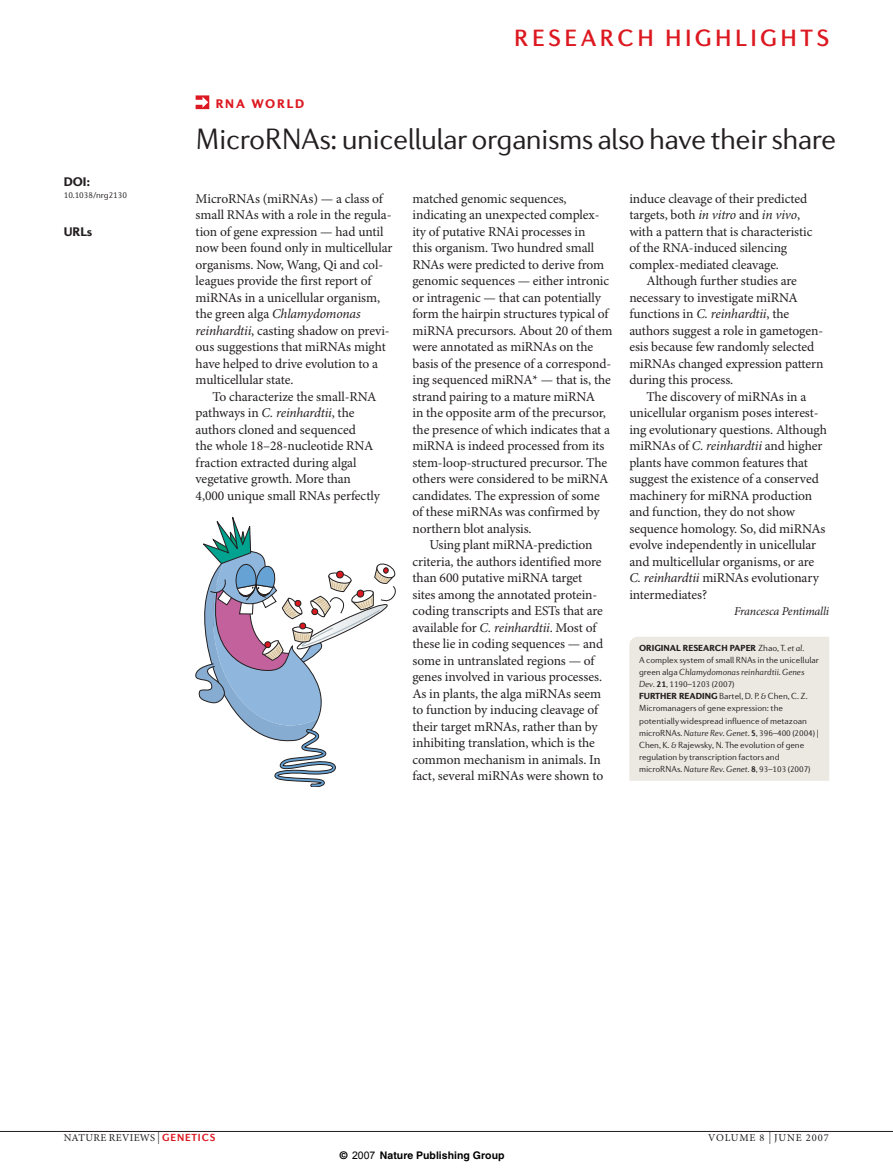
<style>
.page{position:relative;width:893px;height:1174px;background:#fff}
.page>*{position:absolute;margin:0;border:0;box-sizing:border-box;transform-origin:0 0}
.t1{font:300 30px "Diverda Sans LT Std";letter-spacing:-.02em;color:#231f20}
.t2{font:500 24px "Diverda Sans LT Std";letter-spacing:.14em;color:#dc1820}
.t3{font:13.5px/16.5px "Minion Pro";letter-spacing:-.005em;color:#231f20}
.t4{font:900 12.75px "Diverda Sans LT Std";letter-spacing:-.005em;color:#231f20}
.t5{font:900 12.75px "Diverda Sans LT Std";letter-spacing:.14em;color:#dc1820}
.t6{font:italic 12px "Minion Pro";letter-spacing:-.015em;color:#231f20}
.t7{font:700 10.5px "Helvetica";color:#000}
.t8{font:10.5px "Minion Pro";letter-spacing:.03em;color:#231f20}
.t9{font:10.5px "Minion Pro";letter-spacing:.085em;color:#231f20}
.t10{font:300 9px/12px "Diverda Sans LT Std";letter-spacing:-.005em;color:#231f20}
.s1{font-style:italic}
.s2{font-weight:900}
.s3{font-weight:700}
.s4{font-size:12px}
.s5{font-family:"Diverda Sans LT Std";font-weight:700;color:#dc1820}
.s6{font-family:"Arial";font-weight:400}
</style>
<div class="page">
<svg style="left:196px;top:517px;width:199px;height:270px"></svg>
<hr style="left:0;top:1131px;width:893px;height:1px;background:#231f20">
<div style="left:629px;top:637px;width:200px;height:144px;background:#ece8e2"></div>
<svg style="left:196px;top:95px;width:13px;height:14px"></svg>
<h2 class="t2" style="left:514px;top:29px;width:316px">RESEARCH HIGHLIGHTS</h2>
<p class="t4" style="left:64px;top:177px;width:28px">DOI:</p>
<p class="t10" style="left:64px;top:190px;width:65px">10.1038/nrg2130</p>
<p class="t4" style="left:64px;top:227px;width:30px">URLs</p>
<p class="t5" style="left:216px;top:98px;width:90px">RNA WORLD</p>
<h1 class="t1" style="left:196px;top:128px;width:642px">MicroRNAs: unicellular organisms also have their share</h1>
<p class="t3" style="left:196px;top:191px;width:198px">MicroRNAs (miRNAs) — a class of small RNAs with a role in the regula&shy;tion of gene expression — had until now been found only in multicellular organisms. Now, Wang, Qi and col&shy;leagues provide the first report of miRNAs in a unicellular organism, the green alga <span class="s1">Chlamydomonas reinhardtii</span>, casting shadow on previ&shy;ous suggestions that miRNAs might have helped to drive evolution to a multicellular state.</p>
<p class="t3" style="left:196px;top:389px;width:186px;text-indent:17px">To characterize the small-RNA pathways in <span class="s1">C. reinhardtii</span>, the authors cloned and sequenced<br>the whole 18–28-nucleotide RNA fraction extracted during algal vegetative growth. More than<br>4,000 unique small RNAs perfectly</p>
<p class="t3" style="left:412px;top:191px;width:201px">matched genomic sequences, indicating an unexpected complex&shy;ity of putative RNAi processes in<br>this organism. Two hundred small RNAs were predicted to derive from genomic sequences — either intronic or intragenic — that can potentially form the hairpin structures typical of miRNA precursors. About 20 of them were annotated as miRNAs on the basis of the presence of a correspond&shy;ing sequenced miRNA* — that is, the strand pairing to a mature miRNA<br>in the opposite arm of the precursor, the presence of which indicates that a miRNA is indeed processed from its stem-loop-structured precursor. The others were considered to be miRNA candidates. The expression of some of these miRNAs was confirmed by northern blot analysis.</p>
<p class="t3" style="left:412px;top:538px;width:192px;text-indent:17px">Using plant miRNA-prediction criteria, the authors identified more than 600 putative miRNA target sites among the annotated protein&shy;coding transcripts and ESTs that are available for <span class="s1">C. reinhardtii</span>. Most of these lie in coding sequences — and some in untranslated regions — of genes involved in various processes.<br>As in plants, the alga miRNAs seem to function by inducing cleavage of their target mRNAs, rather than by inhibiting translation, which is the common mechanism in animals. In fact, several miRNAs were shown to</p>
<p class="t3" style="left:629px;top:191px;width:185px">induce cleavage of their predicted targets, both <span class="s1">in vitro</span> and <span class="s1">in vivo</span>, with a pattern that is characteristic of the RNA-induced silencing complex-mediated cleavage.</p>
<p class="t3" style="left:629px;top:274px;width:196px;text-indent:17px">Although further studies are necessary to investigate miRNA functions in <span class="s1">C. reinhardtii</span>, the authors suggest a role in gametogen&shy;esis because few randomly selected miRNAs changed expression pattern during this process.</p>
<p class="t3" style="left:629px;top:389px;width:199px;text-indent:17px">The discovery of miRNAs in a unicellular organism poses interest&shy;ing evolutionary questions. Although miRNAs of <span class="s1">C. reinhardtii</span> and higher plants have common features that suggest the existence of a conserved machinery for miRNA production and function, they do not show sequence homology. So, did miRNAs evolve independently in unicellular and multicellular organisms, or are <span class="s1">C. reinhardtii</span> miRNAs evolutionary intermediates?</p>
<p class="t6" style="left:734px;top:607px;width:97px">Francesca Pentimalli</p>
<p class="t10" style="left:639px;top:643px;width:181px"><span class="s2">ORIGINAL RESEARCH PAPER</span> Zhao, T. <span class="s1">et al.<br></span>A complex system of small RNAs in the unicellular green alga <span class="s1">Chlamydomonas reinhardtii. Genes Dev.</span> <span class="s3">21</span>, 1190–1203 (2007)<br><span class="s2">FURTHER READING</span> Bartel, D. P. &amp; Chen, C. Z.<br>Micromanagers of gene expression: the potentially widespread influence of metazoan microRNAs. <span class="s1">Nature Rev. Genet.</span> <span class="s3">5</span>, 396–400 (2004) | Chen, K. &amp; Rajewsky, N. The evolution of gene regulation by transcription factors and microRNAs. <span class="s1">Nature Rev. Genet.</span> <span class="s3">8</span>, 93–103 (2007)</p>
<p class="t8" style="left:64px;top:1133px;width:153px">NATURE REVIEWS <span class="s4">|</span> <span class="s5">GENETICS</span></p>
<p class="t9" style="left:708px;top:1133px;width:122px">VOLUME 8 <span class="s4">|</span> JUNE 2007</p>
<p class="t7" style="left:340px;top:1148px;width:166px">© <span class="s6">2007</span> Nature Publishing Group</p>
</div>
